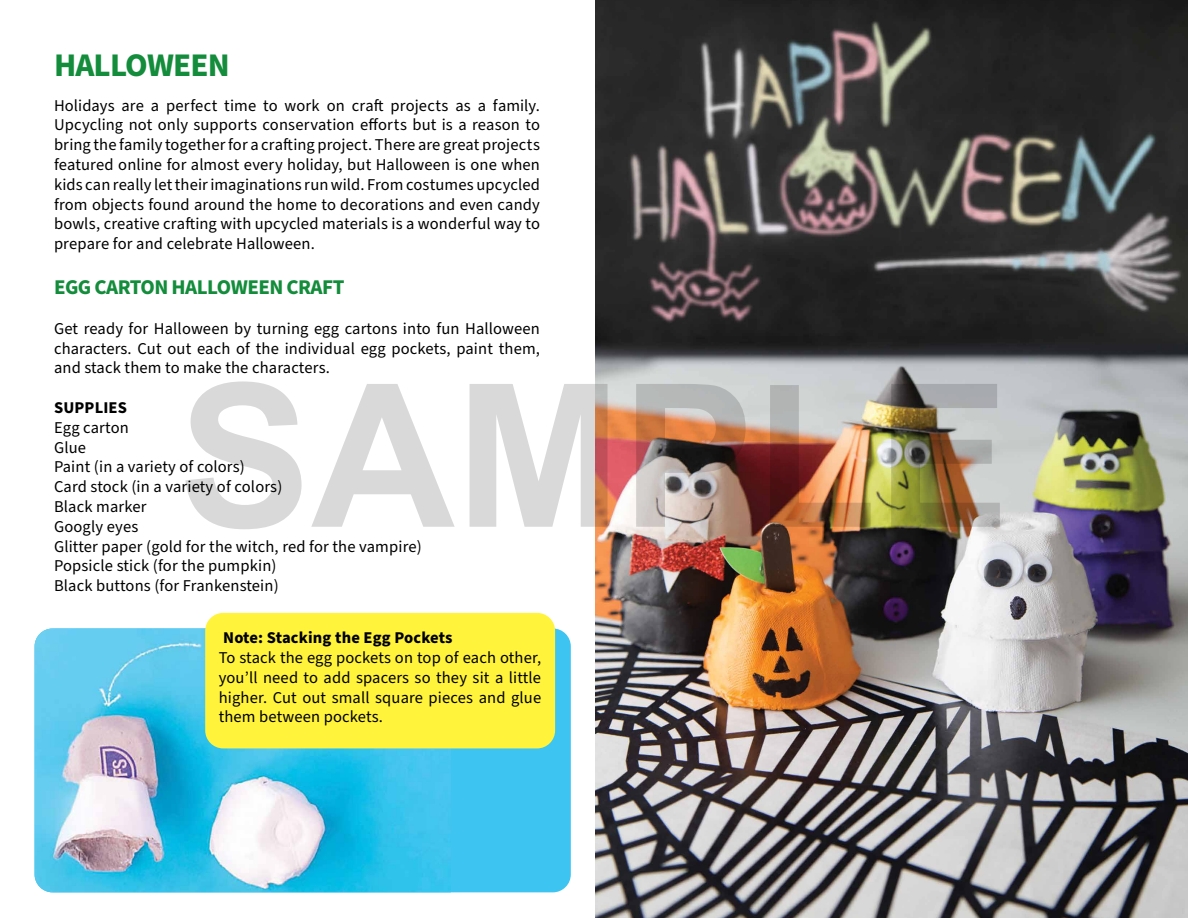
<style>
.page{position:relative;width:1188px;height:918px;background:#fff}
.page>*{position:absolute;margin:0;border:0;box-sizing:border-box;transform-origin:0 0}
.t1{font:700 199.5px "Arial";color:rgb(0 0 0/.15)}
.t2{font:700 33px "Source Sans Pro";letter-spacing:-.025em;color:#138c3b}
.t3{font:700 21px "Source Sans Pro";letter-spacing:-.025em;color:#138c3b}
.t4{font:16.5px/19.8px "Source Sans Pro";letter-spacing:.01em;color:#000;text-align:justify}
.t5{font:700 16.5px "Source Sans Pro";letter-spacing:.01em;color:#000}
</style>
<div class="page">
<img style="left:596px;top:0;width:592px;height:918px">
<div style="left:35px;top:628px;width:536px;height:264px;background:#3dc4f1;border-radius:18px"></div>
<img style="left:35px;top:628px;width:416px;height:264px">
<div style="left:205px;top:613px;width:350px;height:135px;background:#fff33b;border-radius:18px"></div>
<h2 class="t2" style="left:54px;top:42px;width:177px">HALLOWEEN</h2>
<p class="t4" style="left:54px;top:96px;width:488px">Holidays are a perfect time to work on craft projects as a family.<br>Upcycling not only supports conservation efforts but is a reason to bring the family together for a crafting project. There are great projects featured online for almost every holiday, but Halloween is one when kids can really let their imaginations run wild. From costumes upcycled from objects found around the home to decorations and even candy bowls, creative crafting with upcycled materials is a wonderful way to prepare for and celebrate Halloween.</p>
<p class="t3" style="left:54px;top:273px;width:292px">EGG CARTON HALLOWEEN CRAFT</p>
<p class="t4" style="left:54px;top:319px;width:488px">Get ready for Halloween by turning egg cartons into fun Halloween characters. Cut out each of the individual egg pockets, paint them, and stack them to make the characters.</p>
<p class="t5" style="left:54px;top:396px;width:75px">SUPPLIES</p>
<p class="t4" style="left:54px;top:418px;width:369px;text-align:left">Egg carton<br>Glue<br>Paint (in a variety of colors)<br>Card stock (in a variety of colors)<br>Black marker<br>Googly eyes<br>Glitter paper (gold for the witch, red for the vampire)<br>Popsicle stick (for the pumpkin)<br>Black buttons (for Frankenstein)</p>
<p class="t5" style="left:223px;top:627px;width:231px">Note: Stacking the Egg Pockets</p>
<p class="t4" style="left:219px;top:648px;width:324px">To stack the egg pockets on top of each other, you’ll need to add spacers so they sit a little higher. Cut out small square pieces and glue them between pockets.</p>
<h1 class="t1" style="left:178px;top:325px;width:833px">SAMPLE</h1>
</div>
